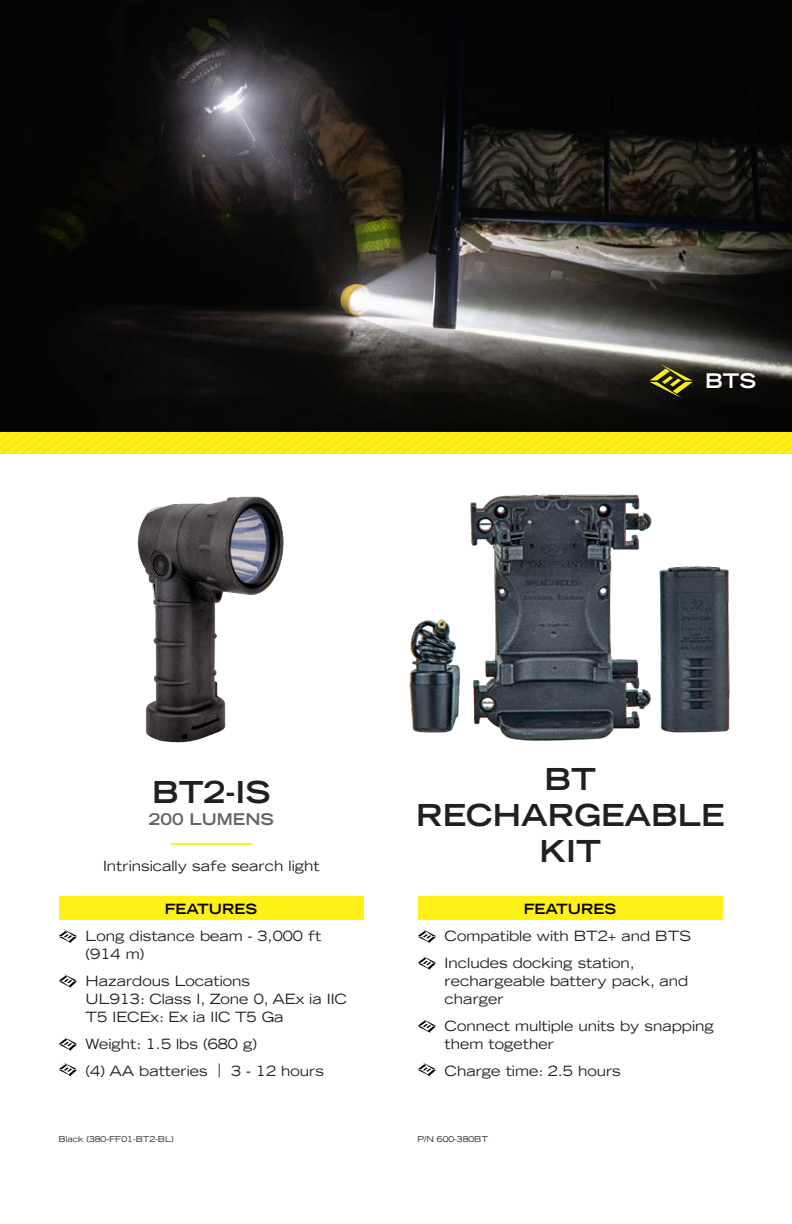
<style>
.page{position:relative;width:792px;height:1224px;background:#fff}
.page>*{position:absolute;margin:0;border:0;box-sizing:border-box;transform-origin:0 0}
.t1{font:700 expanded 30px "Trade Gothic LH";color:#231f20}
.t2{font:700 expanded 20px "Trade Gothic LH";color:#fff}
.t3{font:700 expanded 16px "Trade Gothic LH";color:#64656a}
.t4{font:expanded 14px/18px "Trade Gothic LH";color:#231f20}
.t5{font:700 expanded 14px "Trade Gothic LH";color:#000001}
.t6{font:expanded 8px "Trade Gothic LH";color:#231f20}
</style>
<div class="page">
<img style="left:0;top:0;width:792px;height:431px">
<svg style="left:650px;top:364px;width:43px;height:34px"></svg>
<img style="left:137px;top:496px;width:147px;height:247px">
<div style="left:59px;top:896px;width:305px;height:24px;background:#fff116"></div>
<svg style="left:59px;top:929px;width:18px;height:15px"></svg>
<svg style="left:59px;top:974px;width:18px;height:14px"></svg>
<svg style="left:59px;top:1037px;width:18px;height:14px"></svg>
<svg style="left:59px;top:1062px;width:18px;height:15px"></svg>
<hr style="left:171px;top:843px;width:81px;height:2px;background:#fff116">
<div style="left:0;top:432px;width:792px;height:22px;background:#ffef16"></div>
<div style="left:0;top:431px;width:792px;height:22px;background:#feee16"></div>
<img style="left:409px;top:494px;width:321px;height:247px">
<div style="left:418px;top:896px;width:305px;height:24px;background:#fff116"></div>
<svg style="left:418px;top:929px;width:18px;height:15px"></svg>
<svg style="left:418px;top:956px;width:18px;height:14px"></svg>
<svg style="left:418px;top:1019px;width:18px;height:14px"></svg>
<svg style="left:418px;top:1062px;width:18px;height:15px"></svg>
<p class="t2" style="left:705px;top:368px;width:53px">BTS</p>
<p class="t1" style="left:152px;top:773px;width:120px">BT2-IS</p>
<p class="t3" style="left:149px;top:809px;width:126px">200 LUMENS</p>
<p class="t4" style="left:103px;top:856px;width:218px">Intrinsically safe search light</p>
<p class="t5" style="left:165px;top:900px;width:94px">FEATURES</p>
<p class="t4" style="left:86px;top:927px;width:237px">Long distance beam - 3,000 ft (914 m)</p>
<p class="t4" style="left:86px;top:972px;width:263px">Hazardous Locations<br>UL913: Class I, Zone 0, AEx ia IIC<br>T5 IECEx: Ex ia IIC T5 Ga</p>
<p class="t4" style="left:86px;top:1035px;width:173px">Weight: 1.5 lbs (680 g)</p>
<p class="t4" style="left:86px;top:1062px;width:240px">(4) AA batteries | 3 - 12 hours</p>
<p class="t6" style="left:59px;top:1134px;width:117px">Black (380-FF01-BT2-BL)</p>
<p class="t1" style="left:544px;top:760px;width:53px">BT</p>
<p class="t1" style="left:416px;top:796px;width:310px">RECHARGEABLE</p>
<p class="t1" style="left:539px;top:832px;width:63px">KIT</p>
<p class="t5" style="left:524px;top:900px;width:94px">FEATURES</p>
<p class="t4" style="left:445px;top:927px;width:248px">Compatible with BT2+ and BTS</p>
<p class="t4" style="left:445px;top:954px;width:245px">Includes docking station, rechargeable battery pack, and charger</p>
<p class="t4" style="left:445px;top:1017px;width:271px">Connect multiple units by snapping them together</p>
<p class="t4" style="left:445px;top:1062px;width:178px">Charge time: 2.5 hours</p>
<p class="t6" style="left:418px;top:1134px;width:72px">P/N 600-380BT</p>
</div>
